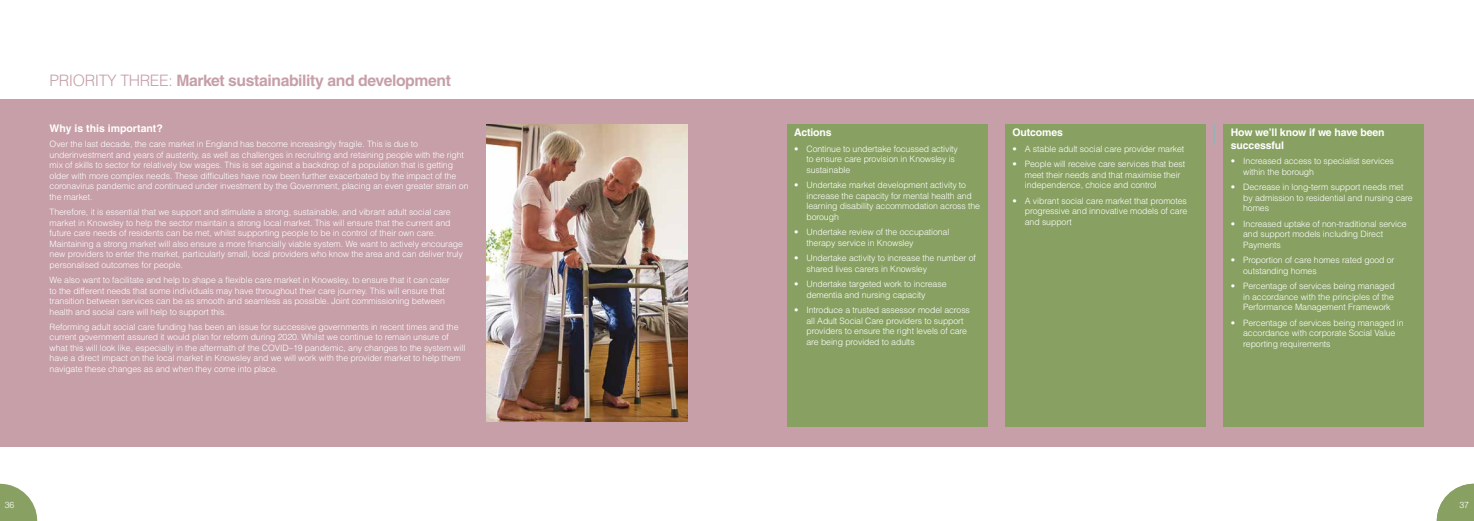
<style>
.page{position:relative;width:1474px;height:521px;background:#fff}
.page>*{position:absolute;margin:0;border:0;box-sizing:border-box;transform-origin:0 0}
.t1{font:700 15.75px "Helvetica LT Std";letter-spacing:-.025em;color:#c69fa8}
.t2{font:700 10.5px/12.6px "Helvetica LT Std";letter-spacing:-.01em;color:#fff}
.t3{font:300 8.75px/10.5px "Helvetica LT Std";letter-spacing:-.01em;color:#fff}
.s1{font-weight:300}
</style>
<div class="page">
<div style="left:0;top:99px;width:737px;height:347px;background:#c69fa8"></div>
<div style="left:737px;top:99px;width:736px;height:347px;background:#c69fa8"></div>
<svg style="left:0;top:484px;width:37px;height:37px"></svg>
<svg style="left:1436px;top:484px;width:37px;height:37px"></svg>
<svg style="left:1214px;top:124px;width:1px;height:21px"></svg>
<div style="left:786px;top:124px;width:201px;height:303px;background:#88a163"></div>
<div style="left:1005px;top:124px;width:200px;height:303px;background:#88a163"></div>
<div style="left:1223px;top:124px;width:201px;height:303px;background:#88a163"></div>
<img style="left:486px;top:124px;width:201px;height:298px">
<h1 class="t1" style="left:50px;top:71px;width:403px"><span class="s1">PRIORITY THREE:</span> Market sustainability and development</h1>
<p class="t2" style="left:50px;top:121px;width:115px">Why is this important?</p>
<p class="t3" style="left:50px;top:139px;width:420px">Over the last decade, the care market in England has become increasingly fragile. This is due to underinvestment and years of austerity, as well as challenges in recruiting and retaining people with the right mix of skills to sector for relatively low wages. This is set against a backdrop of a population that is getting older with more complex needs. These difficulties have now been further exacerbated by the impact of the coronavirus pandemic and continued under investment by the Government, placing an even greater strain on the market.</p>
<p class="t3" style="left:50px;top:207px;width:415px">Therefore, it is essential that we support and stimulate a strong, sustainable, and vibrant adult social care market in Knowsley to help the sector maintain a strong local market. This will ensure that the current and future care needs of residents can be met, whilst supporting people to be in control of their own care.<br>Maintaining a strong market will also ensure a more financially viable system. We want to actively encourage new providers to enter the market, particularly small, local providers who know the area and can deliver truly personalised outcomes for people.</p>
<p class="t3" style="left:50px;top:274px;width:401px">We also want to facilitate and help to shape a flexible care market in Knowsley, to ensure that it can cater to the different needs that some individuals may have throughout their care journey. This will ensure that transition between services can be as smooth and seamless as possible. Joint commissioning between health and social care will help to support this.</p>
<p class="t3" style="left:50px;top:321px;width:417px">Reforming adult social care funding has been an issue for successive governments in recent times and the current government assured it would plan for reform during 2020. Whilst we continue to remain unsure of what this will look like, especially in the aftermath of the COVID–19 pandemic, any changes to the system will have a direct impact on the local market in Knowsley and we will work with the provider market to help them navigate these changes as and when they come into place.</p>
<p class="t2" style="left:794px;top:126px;width:39px">Actions</p>
<p class="t3" style="left:806px;top:143px;width:153px;text-indent:-12px">• Continue to undertake focussed activity to ensure care provision in Knowsley is sustainable</p>
<p class="t3" style="left:806px;top:180px;width:175px;text-indent:-12px">• Undertake market development activity to increase the capacity for mental health and learning disability accommodation across the borough</p>
<p class="t3" style="left:806px;top:227px;width:144px;text-indent:-12px">• Undertake review of the occupational therapy service in Knowsley</p>
<p class="t3" style="left:806px;top:253px;width:171px;text-indent:-12px">• Undertake activity to increase the number of shared lives carers in Knowsley</p>
<p class="t3" style="left:806px;top:279px;width:141px;text-indent:-12px">• Undertake targeted work to increase dementia and nursing capacity</p>
<p class="t3" style="left:806px;top:305px;width:165px;text-indent:-12px">• Introduce a trusted assessor model across all Adult Social Care providers to support providers to ensure the right levels of care are being provided to adults</p>
<p class="t2" style="left:1012px;top:126px;width:52px">Outcomes</p>
<p class="t3" style="left:1012px;top:143px;width:173px">• A stable adult social care provider market</p>
<p class="t3" style="left:1024px;top:159px;width:162px;text-indent:-12px">• People will receive care services that best meet their needs and that maximise their independence, choice and control</p>
<p class="t3" style="left:1024px;top:195px;width:164px;text-align:justify;text-indent:-12px">• A vibrant social care market that promotes progressive and innovative models of care and support</p>
<p class="t2" style="left:1230px;top:126px;width:155px">How we’ll know if we have been successful</p>
<p class="t3" style="left:1243px;top:156px;width:152px;text-indent:-12px">• Increased access to specialist services within the borough</p>
<p class="t3" style="left:1243px;top:182px;width:171px;text-indent:-12px">• Decrease in long-term support needs met by admission to residential and nursing care homes</p>
<p class="t3" style="left:1243px;top:218px;width:165px;text-indent:-12px">• Increased uptake of non-traditional service and support models including Direct<br>Payments</p>
<p class="t3" style="left:1243px;top:255px;width:153px;text-indent:-12px">• Proportion of care homes rated good or outstanding homes</p>
<p class="t3" style="left:1243px;top:281px;width:153px;text-align:justify;text-indent:-12px">• Percentage of services being managed in accordance with the principles of the Performance Management Framework</p>
<p class="t3" style="left:1243px;top:317px;width:162px;text-indent:-12px">• Percentage of services being managed in accordance with corporate Social Value reporting requirements</p>
<p class="t3" style="left:5px;top:499px;width:11px">36</p>
<p class="t3" style="left:1459px;top:499px;width:11px">37</p>
</div>
